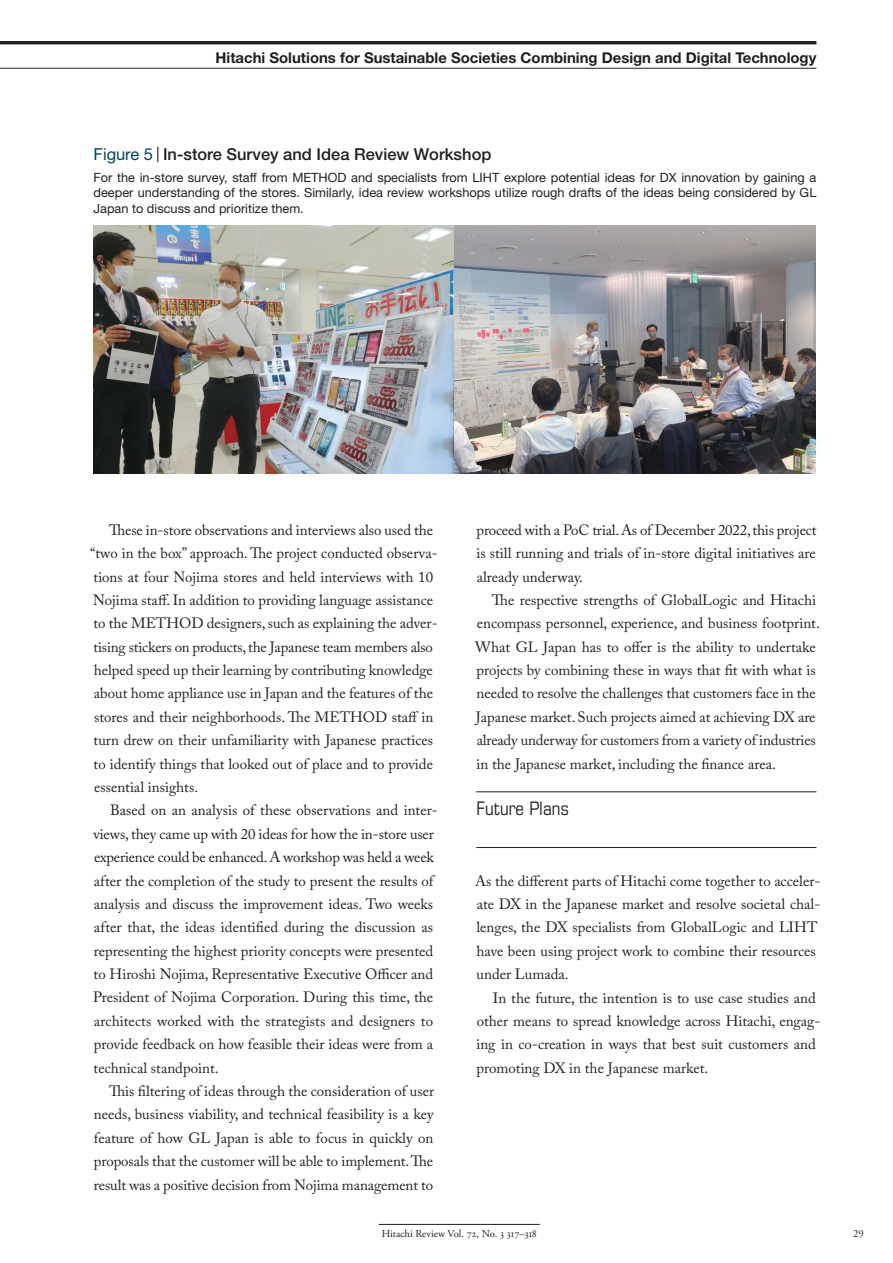
<style>
.page{position:relative;width:893px;height:1263px;background:#fff}
.page>*{position:absolute;margin:0;border:0;box-sizing:border-box;transform-origin:0 0}
.t1{font:condensed 18.6px "Eurostile LT Std";color:#231f20}
.t2{font:500 16.5px "Helvetica Neue LT Std";color:#231f20}
.t3{font:14.85px/23.4px "Adobe Caslon Pro";color:#231f20}
.t4{font:700 14.85px "Helvetica Neue LT Std";color:#231f20}
.t5{font:12.75px/15.5px "Helvetica Neue LT Std";color:#231f20;text-align:justify}
.t6{font:10.65px "Adobe Garamond Pro";color:#231f20}
.s1{font-weight:400;color:#004358}
.s2{color:#fff}
</style>
<div class="page">
<hr style="left:0;top:41px;width:816px;height:3px;background:#231f20">
<hr style="left:0;top:68px;width:816px;height:1px;background:#231f20">
<hr style="left:379px;top:1224px;width:161px;height:1px;background:#231f20">
<hr style="left:476px;top:791px;width:340px;height:1px;background:#231f20">
<hr style="left:476px;top:847px;width:340px;height:1px;background:#231f20">
<img style="left:94px;top:225px;width:722px;height:249px">
<svg style="left:158px;top:147px;width:1px;height:15px"></svg>
<p class="t4" style="left:216px;top:48px;width:602px">Hitachi Solutions for Sustainable Societies Combining Design and Digital Technology</p>
<p class="t2" style="left:94px;top:144px;width:399px"><span class="s1">Figure 5</span> In-store Survey and Idea Review Workshop</p>
<p class="t5" style="left:94px;top:169px;width:724px">For the in-store survey, staff from METHOD and specialists from LIHT explore potential ideas for DX innovation by gaining a deeper understanding of the stores. Similarly, idea review workshops utilize rough drafts of the ideas being considered by GL Japan to discuss and prioritize them.</p>
<p class="t3" style="left:90px;top:518px;width:349px;text-indent:19px">These in-store observations and interviews also used the “two in the box” approach. The project conducted observa&shy;tions at four Nojima stores and held interviews with 10<br>Nojima staff. In addition to providing language assistance to the METHOD designers, such as explaining the adver&shy;tising stickers on products, the Japanese team members also helped speed up their learning by contributing knowledge about home appliance use in Japan and the features of the stores and their neighborhoods. The METHOD staff in turn drew on their unfamiliarity with Japanese practices to identify things that looked out of place and to provide essential insights.</p>
<p class="t3" style="left:93px;top:798px;width:346px;text-indent:17px">Based on an analysis of these observations and inter&shy;views, they came up with 20 ideas for how the in-store user experience could be enhanced. A workshop was held a week after the completion of the study to present the results of analysis and discuss the improvement ideas. Two weeks after that, the ideas identified during the discussion as representing the highest priority concepts were presented to Hiroshi Nojima, Representative Executive Officer and President of Nojima Corporation. During this time, the architects worked with the strategists and designers to provide feedback on how feasible their ideas were from a technical standpoint.</p>
<p class="t3" style="left:94px;top:1079px;width:342px;text-align:justify;text-indent:15px">This filtering of ideas through the consideration of user needs, business viability, and technical feasibility is a key feature of how GL Japan is able to focus in quickly on proposals that the customer will be able to implement. The result was a positive decision from Nojima management to</p>
<p class="t3" style="left:476px;top:518px;width:342px;text-align:justify">proceed with a PoC trial. As of December 2022, this project is still running and trials of in-store digital initiatives are already underway.</p>
<p class="t3" style="left:475px;top:588px;width:346px;text-indent:17px">The respective strengths of GlobalLogic and Hitachi encompass personnel, experience, and business footprint.<br>What GL Japan has to offer is the ability to undertake projects by combining these in ways that fit with what is needed to resolve the challenges that customers face in the Japanese market. Such projects aimed at achieving DX are already underway for customers from a variety of industries in the Japanese market, including the finance area.</p>
<p class="t1" style="left:477px;top:798px;width:94px">Future Plans</p>
<p class="t3" style="left:475px;top:869px;width:347px">As the different parts of Hitachi come together to acceler&shy;ate DX in the Japanese market and resolve societal chal&shy;lenges, the DX specialists from GlobalLogic and LIHT have been using project work to combine their resources under Lumada.</p>
<p class="t3" style="left:476px;top:986px;width:345px;text-indent:16px">In the future, the intention is to use case studies and other means to spread knowledge across Hitachi, engag&shy;ing in co-creation in ways that best suit customers and promoting DX in the Japanese market.</p>
<p class="t6" style="left:382px;top:1228px;width:157px">Hitachi Review Vol. 72, No. 3 317–318</p>
<p class="t6" style="left:853px;top:1228px;width:15px">29<span class="s2">.</span></p>
</div>
